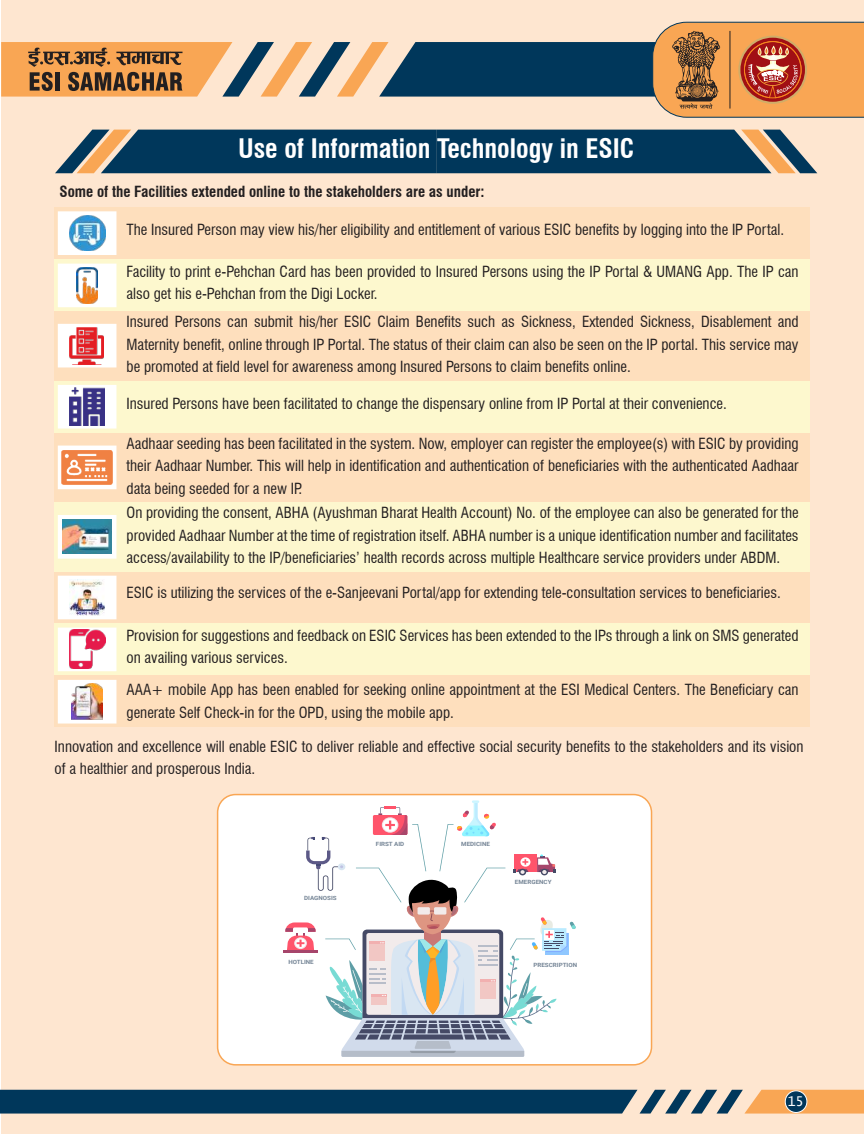
<style>
.page{position:relative;width:864px;height:1134px;background:#fff}
.page>*{position:absolute;margin:0;border:0;box-sizing:border-box;transform-origin:0 0}
.t1{font:700 condensed 26.25px "Swiss 721 BT";color:#fff}
.t2{font:condensed 15px/22.5px "Swiss 721 BT";color:#231f20}
.t3{font:700 condensed 15px "Swiss 721 BT";color:#231f20}
.t4{font:13.5px "Lucida Console";color:#fff}
.t5{font:700 5.85px "Roboto";color:#758596;scale:1.08 1}
</style>
<div class="page">
<div style="left:1px;top:0;width:863px;height:1134px;background:#fee6d0"></div>
<svg style="left:0;top:1090px;width:864px;height:24px"></svg>
<div style="left:785px;top:1091px;width:22px;height:21px;background:#00375b;border-radius:50%"></div>
<div style="left:785px;top:1090px;width:22px;height:23px;border:1px solid #fff;border-radius:50%"></div>
<svg style="left:1px;top:21px;width:863px;height:97px"></svg>
<hr style="left:730px;top:31px;width:1px;height:78px;background:#231f20">
<svg style="left:55px;top:130px;width:762px;height:43px"></svg>
<div style="left:54px;top:572px;width:756px;height:51px;background:#fedfbd"></div>
<div style="left:54px;top:207px;width:756px;height:52px;background:#fedfbd"></div>
<div style="left:54px;top:675px;width:756px;height:52px;background:#fedfbd"></div>
<div style="left:54px;top:311px;width:756px;height:70px;background:#fedfbd"></div>
<div style="left:54px;top:502px;width:756px;height:70px;background:#fdf7ce"></div>
<div style="left:54px;top:433px;width:756px;height:69px;background:#fedfbd"></div>
<div style="left:54px;top:259px;width:756px;height:52px;background:#fdf8ce"></div>
<div style="left:54px;top:623px;width:756px;height:52px;background:#fdf8ce"></div>
<div style="left:54px;top:381px;width:756px;height:52px;background:#fdf8ce"></div>
<div style="left:218px;top:795px;width:434px;height:270px;background:#fff;border-radius:18px"></div>
<div style="left:217px;top:794px;width:435px;height:272px;border:2px solid #f9a654;border-radius:18px"></div>
<hr style="left:283px;top:950px;width:35px;height:2px;background:#a6456b">
<svg style="left:285px;top:800px;width:291px;height:257px"></svg>
<div style="left:58px;top:211px;width:58px;height:44px;background:#fff"></div>
<div style="left:58px;top:264px;width:58px;height:43px;background:#fff"></div>
<div style="left:58px;top:324px;width:58px;height:43px;background:#fff"></div>
<div style="left:58px;top:385px;width:58px;height:44px;background:#fff;border:3px solid #fff"></div>
<div style="left:58px;top:446px;width:58px;height:43px;background:#f2925c;border:3px solid #fff"></div>
<svg style="left:58px;top:515px;width:58px;height:44px"></svg>
<div style="left:58px;top:576px;width:58px;height:43px;background:#fff"></div>
<div style="left:58px;top:628px;width:58px;height:43px;background:#fff"></div>
<div style="left:58px;top:680px;width:58px;height:44px;background:#fff"></div>
<img style="left:69px;top:215px;width:36px;height:36px">
<img style="left:77px;top:268px;width:20px;height:35px">
<img style="left:70px;top:327px;width:34px;height:37px">
<img style="left:69px;top:388px;width:36px;height:37px">
<img style="left:61px;top:451px;width:52px;height:33px">
<img style="left:62px;top:520px;width:50px;height:34px">
<img style="left:69px;top:630px;width:36px;height:39px">
<img style="left:70px;top:580px;width:35px;height:35px">
<img style="left:72px;top:684px;width:30px;height:35px">
<h1 class="t1" style="left:238px;top:132px;width:398px">Use of Information Technology in ESIC</h1>
<p class="t3" style="left:59px;top:183px;width:427px">Some of the Facilities extended online to the stakeholders are as under:</p>
<p class="t2" style="left:127px;top:219px;width:659px">The Insured Person may view his/her eligibility and entitlement of various ESIC benefits by logging into the IP Portal.</p>
<p class="t2" style="left:127px;top:260px;width:674px">Facility to print e-Pehchan Card has been provided to Insured Persons using the IP Portal &amp; UMANG App. The IP can also get his e-Pehchan from the Digi Locker.</p>
<p class="t2" style="left:127px;top:310px;width:674px;text-align:justify">Insured Persons can submit his/her ESIC Claim Benefits such as Sickness, Extended Sickness, Disablement and Maternity benefit, online through IP Portal. The status of their claim can also be seen on the IP portal. This service may be promoted at field level for awareness among Insured Persons to claim benefits online.</p>
<p class="t2" style="left:127px;top:392px;width:602px">Insured Persons have been facilitated to change the dispensary online from IP Portal at their convenience.</p>
<p class="t2" style="left:127px;top:432px;width:674px;text-align:justify">Aadhaar seeding has been facilitated in the system. Now, employer can register the employee(s) with ESIC by providing their Aadhaar Number. This will help in identification and authentication of beneficiaries with the authenticated Aadhaar data being seeded for a new IP.</p>
<p class="t2" style="left:127px;top:502px;width:674px;text-align:justify">On providing the consent, ABHA (Ayushman Bharat Health Account) No. of the employee can also be generated for the provided Aadhaar Number at the time of registration itself. ABHA number is a unique identification number and facilitates access/availability to the IP/beneficiaries’ health records across multiple Healthcare service providers under ABDM.</p>
<p class="t2" style="left:127px;top:581px;width:656px">ESIC is utilizing the services of the e-Sanjeevani Portal/app for extending tele-consultation services to beneficiaries.</p>
<p class="t2" style="left:127px;top:624px;width:673px">Provision for suggestions and feedback on ESIC Services has been extended to the IPs through a link on SMS generated on availing various services.</p>
<p class="t2" style="left:127px;top:678px;width:674px">AAA+ mobile App has been enabled for seeking online appointment at the ESI Medical Centers. The Beneficiary can generate Self Check-in for the OPD, using the mobile app.</p>
<p class="t2" style="left:55px;top:735px;width:750px">Innovation and excellence will enable ESIC to deliver reliable and effective social security benefits to the stakeholders and its vision of a healthier and prosperous India.</p>
<p class="t5" style="left:304px;top:893px;width:32px">DIAGNOSIS</p>
<p class="t5" style="left:288px;top:958px;width:25px">HOTLINE</p>
<p class="t5" style="left:376px;top:840px;width:28px">FIRST AID</p>
<p class="t5" style="left:461px;top:840px;width:28px">MEDICINE</p>
<p class="t5" style="left:515px;top:878px;width:35px">EMERGENCY</p>
<p class="t5" style="left:533px;top:961px;width:42px">PRESCRIPTION</p>
<p class="t4" style="left:787px;top:1095px;width:18px">15</p>
</div>
